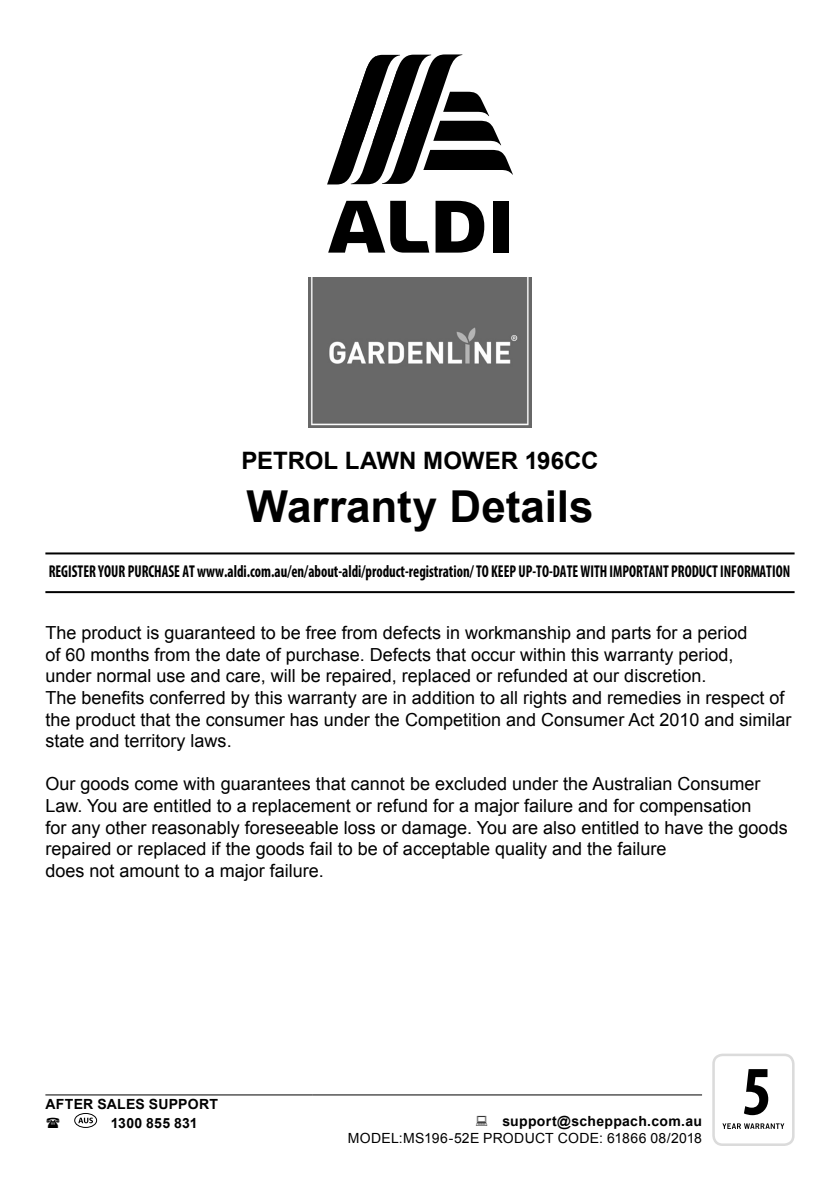
<style>
.page{position:relative;width:840px;height:1191px;background:#fff}
.page>*{position:absolute;margin:0;border:0;box-sizing:border-box;transform-origin:0 0}
.t1{font:700 condensed 70px "Myriad Pro";color:#000}
.t2{font:700 44px "Arial";color:#000}
.t3{font:700 24px "Arial";color:#000}
.t4{font:18px/21.6px "Arial";color:#000}
.t5{font:700 condensed 17.2px "Myriad Pro";color:#000;scale:.85 1}
.t6{font:700 14px/18.8px "Arial";letter-spacing:.02em;color:#000}
.t7{font:14px "Arial";letter-spacing:.02em;color:#000}
</style>
<div class="page">
<hr style="left:45px;top:1094px;width:267px;height:1px;background:#000">
<hr style="left:312px;top:1094px;width:389px;height:1px;background:#000">
<div style="left:75px;top:1113px;width:22px;height:14px;border:1px solid #000;border-radius:50%"></div>
<svg style="left:78px;top:1117px;width:15px;height:6px"></svg>
<div style="left:711px;top:1053px;width:83px;height:93px;border:3px solid #dbdbdb;border-radius:9px"></div>
<svg style="left:722px;top:1123px;width:61px;height:6px"></svg>
<hr style="left:45px;top:591px;width:749px;height:2px;background:#000">
<hr style="left:45px;top:552px;width:749px;height:2px;background:#000">
<img style="left:308px;top:277px;width:223px;height:150px">
<svg style="left:328px;top:201px;width:101px;height:52px"></svg>
<div style="left:492px;top:201px;width:16px;height:52px;background:#000"></div>
<svg style="left:435px;top:201px;width:49px;height:52px"></svg>
<svg style="left:327px;top:54px;width:185px;height:130px"></svg>
<h3 class="t3" style="left:241px;top:444px;width:358px">PETROL LAWN MOWER 196CC</h3>
<h2 class="t2" style="left:246px;top:477px;width:348px">Warranty Details</h2>
<p class="t5" style="left:49px;top:561px;width:873px">REGISTER YOUR PURCHASE AT www.aldi.com.au/en/about-aldi/product-registration/ TO KEEP UP-TO-DATE WITH IMPORTANT PRODUCT INFORMATION</p>
<p class="t4" style="left:45px;top:622px;width:747px">The product is guaranteed to be free from defects in workmanship and parts for a period<br>of 60 months from the date of purchase. Defects that occur within this warranty period,<br>under normal use and care, will be repaired, replaced or refunded at our discretion.<br>The benefits conferred by this warranty are in addition to all rights and remedies in respect of the product that the consumer has under the Competition and Consumer Act 2010 and similar state and territory laws.</p>
<p class="t4" style="left:45px;top:773px;width:743px">Our goods come with guarantees that cannot be excluded under the Australian Consumer Law. You are entitled to a replacement or refund for a major failure and for compensation<br>for any other reasonably foreseeable loss or damage. You are also entitled to have the goods repaired or replaced if the goods fail to be of acceptable quality and the failure<br>does not amount to a major failure.</p>
<p class="t6" style="left:111px;top:1094px;width:109px;text-indent:-65px">AFTER SALES SUPPORT<br>1300 855 831</p>
<p class="t6" style="left:502px;top:1112px;width:201px">support@scheppach.com.au</p>
<p class="t7" style="left:347px;top:1128px;width:355px">MODEL:MS196-52E PRODUCT CODE: 61866 08/2018</p>
<h1 class="t1" style="left:741px;top:1047px;width:31px">5</h1>
</div>
